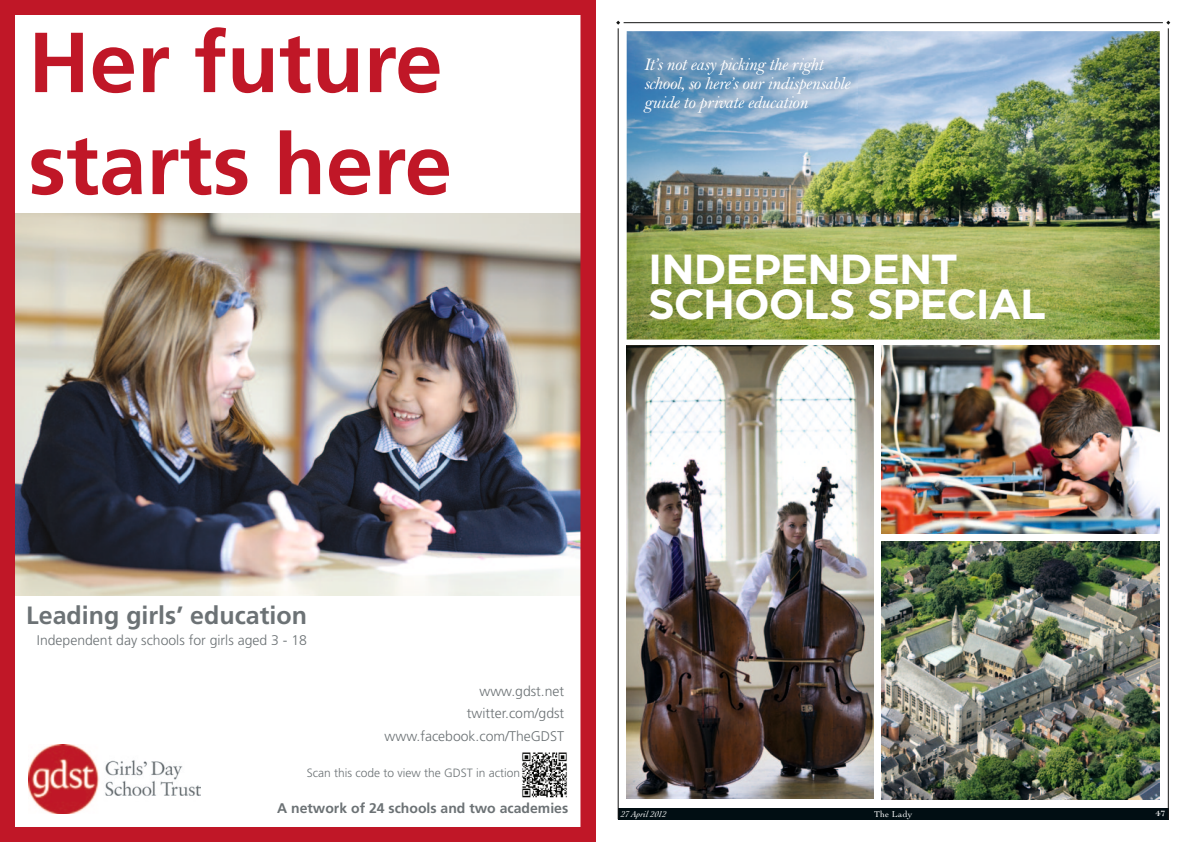
<style>
.page{position:relative;width:1191px;height:842px;background:#fff}
.page>*{position:absolute;margin:0;border:0;box-sizing:border-box;transform-origin:0 0}
.t1{font:700 85px/102px "Frutiger LT Std";color:#c01727}
.t2{font:700 42px/35px "Gotham HTF";letter-spacing:-.025em;color:#fff}
.t3{font:700 25px "Frutiger LT Std";color:#6c7275}
.t4{font:italic 18px/19px "Bell MT Std";letter-spacing:-.025em;color:#fff}
.t5{font:300 14px/22.7px "Frutiger LT Std";color:#6c7275;text-align:right}
.t6{font:700 14px "Frutiger LT Std";color:#6c7275}
.t7{font:300 12px "Frutiger LT Std";color:#6c7275}
.t8{font:600 10px "Bell MT Std";color:#fff}
.t9{font:italic 9px "Cochin";letter-spacing:.005em;color:#fff}
.t10{font:9px "Cochin";letter-spacing:.025em;color:#fff}
</style>
<div class="page">
<img style="left:0;top:0;width:595px;height:842px">
<div style="left:618px;top:808px;width:550px;height:11px;background:#010e13"></div>
<hr style="left:624px;top:22px;width:538px;height:1px;background:#131413">
<svg style="left:616px;top:21px;width:4px;height:4px"></svg>
<hr style="left:618px;top:28px;width:1px;height:791px;background:#131413">
<hr style="left:1168px;top:28px;width:1px;height:791px;background:#131413">
<svg style="left:1166px;top:21px;width:4px;height:4px"></svg>
<img style="left:626px;top:346px;width:247px;height:453px">
<img style="left:882px;top:541px;width:277px;height:258px">
<img style="left:626px;top:31px;width:533px;height:309px">
<img style="left:882px;top:346px;width:277px;height:187px">
<img style="left:635px;top:49px;width:222px;height:70px">
<h1 class="t1" style="left:28px;top:12px;width:425px">Her future starts here</h1>
<p class="t4" style="left:644px;top:55px;width:208px">It’s not easy picking the right school, so here’s our indispensable guide to private education</p>
<h2 class="t2" style="left:648px;top:251px;width:399px">INDEPENDENT<br>SCHOOLS SPECIAL</h2>
<h3 class="t3" style="left:26px;top:601px;width:282px">Leading girls’ education</h3>
<p class="t5" style="left:37px;top:629px;width:271px">Independent day schools for girls aged 3 - 18</p>
<p class="t5" style="left:384px;top:680px;width:181px">www.gdst.net twitter.com/gdst www.facebook.com/TheGDST</p>
<p class="t7" style="left:307px;top:766px;width:215px">Scan this code to view the GDST in action</p>
<p class="t6" style="left:277px;top:800px;width:292px">A network of 24 schools and two academies</p>
<p class="t9" style="left:621px;top:809px;width:47px">27 April 2012</p>
<p class="t10" style="left:874px;top:808px;width:39px">The Lady</p>
<p class="t8" style="left:1155px;top:808px;width:12px">47</p>
</div>
